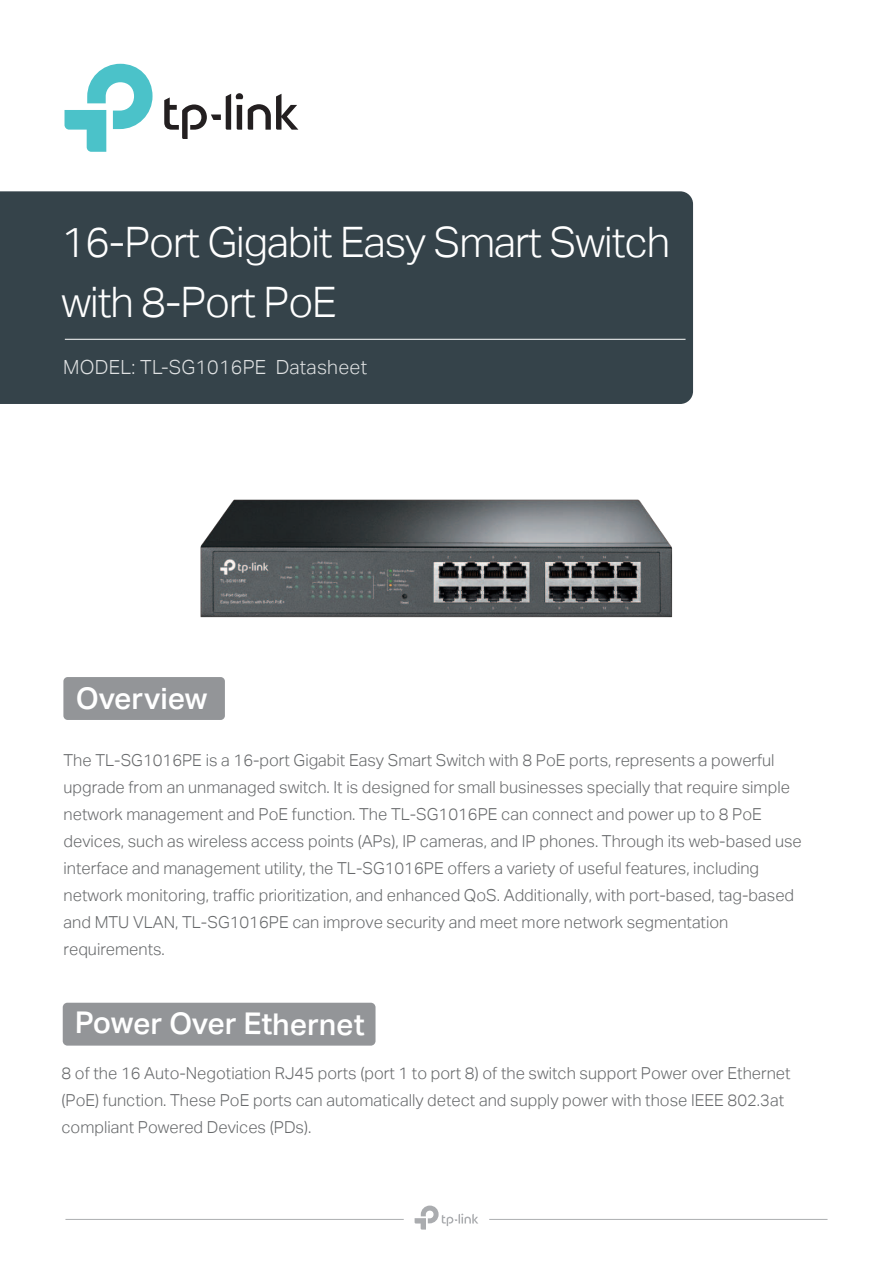
<style>
.page{position:relative;width:893px;height:1263px;background:#fff}
.page>*{position:absolute;margin:0;border:0;box-sizing:border-box;transform-origin:0 0}
.t1{font:300 42px/60.3px "Aktiv Grotesk Trial";letter-spacing:-.025em;color:#fff}
.t2{font:500 30px "Aktiv Grotesk Trial";letter-spacing:-.005em;color:#fff}
.t3{font:300 19.5px "Aktiv Grotesk Trial";letter-spacing:.015em;color:rgb(255 255 255/.85)}
.t4{font:300 16.5px/27px "Aktiv Grotesk Trial";color:#67696b}
</style>
<div class="page">
<div style="left:0;top:191px;width:693px;height:213px;background:#35434a"></div>
<hr style="left:65px;top:339px;width:621px;height:1px;background:#fff">
<div style="left:63px;top:677px;width:162px;height:43px;background:#939598;border-radius:4px"></div>
<svg style="left:65px;top:64px;width:88px;height:88px"></svg>
<svg style="left:164px;top:93px;width:134px;height:46px"></svg>
<hr style="left:65px;top:1219px;width:339px;height:1px;background:#acaeb0">
<hr style="left:489px;top:1219px;width:338px;height:1px;background:#acaeb0">
<svg style="left:415px;top:1205px;width:63px;height:24px"></svg>
<div style="left:63px;top:1003px;width:313px;height:42px;background:#939598;border-radius:5px"></div>
<img style="left:200px;top:499px;width:473px;height:119px">
<h1 class="t1" style="left:61px;top:215px;width:610px">16-Port Gigabit Easy Smart Switch with 8-Port PoE</h1>
<p class="t3" style="left:63px;top:359px;width:305px">MODEL: TL-SG1016PE Datasheet</p>
<h2 class="t2" style="left:76px;top:681px;width:133px">Overview</h2>
<p class="t4" style="left:64px;top:748px;width:740px">The TL-SG1016PE is a 16-port Gigabit Easy Smart Switch with 8 PoE ports, represents a powerful upgrade from an unmanaged switch. It is designed for small businesses specially that require simple network management and PoE function. The TL-SG1016PE can connect and power up to 8 PoE devices, such as wireless access points (APs), IP cameras, and IP phones. Through its web-based use interface and management utility, the TL-SG1016PE offers a variety of useful features, including network monitoring, traffic prioritization, and enhanced QoS. Additionally, with port-based, tag-based and MTU VLAN, TL-SG1016PE can improve security and meet more network segmentation requirements.</p>
<h2 class="t2" style="left:75px;top:1006px;width:291px">Power Over Ethernet</h2>
<p class="t4" style="left:61px;top:1061px;width:731px">8 of the 16 Auto-Negotiation RJ45 ports (port 1 to port 8) of the switch support Power over Ethernet (PoE) function. These PoE ports can automatically detect and supply power with those IEEE 802.3at compliant Powered Devices (PDs).</p>
</div>
